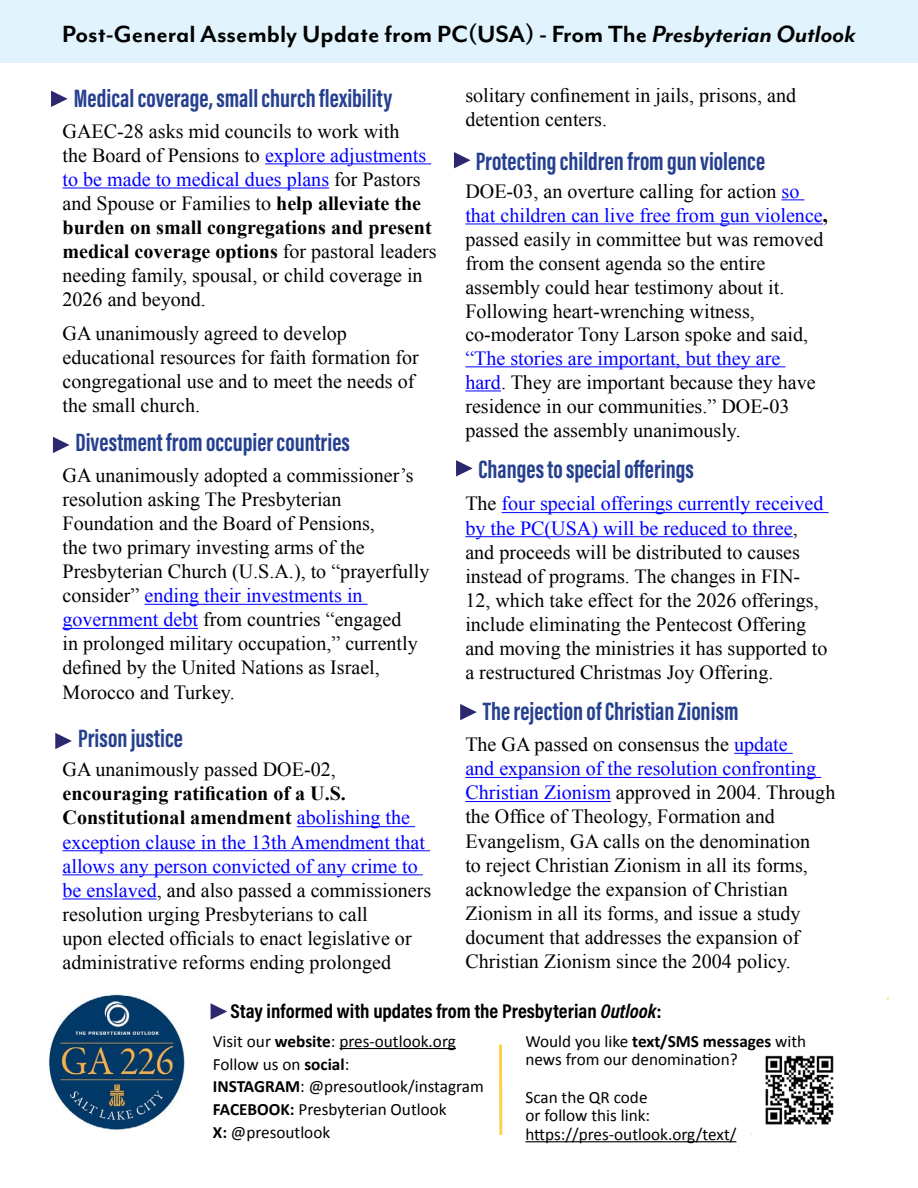
<style>
.page{position:relative;width:918px;height:1188px;background:#fff}
.page>*{position:absolute;margin:0;border:0;box-sizing:border-box;transform-origin:0 0}
.t1{font:700 27px "Mr Eaves Mod OT";color:#000}
.t2{font:700 25.8px "Acumin Pro Extra Cond";color:#25408f}
.t3{font:20.1px/24.2px "Times New Roman";color:#000}
.t4{font:700 20.1px "Acumin Pro Cond";color:#000}
.t5{font:17.25px/23px "Calibri";color:#000}
.s1{font-style:italic}
.s2{color:#00f}
.s3{font-weight:700}
.s4{font-family:"Calibri"}
</style>
<div class="page">
<hr style="left:265px;top:163px;width:166px;height:1px;background:#00f">
<hr style="left:63px;top:188px;width:266px;height:1px;background:#00f">
<hr style="left:144px;top:604px;width:224px;height:1px;background:#00f">
<hr style="left:63px;top:628px;width:135px;height:1px;background:#00f">
<hr style="left:297px;top:826px;width:118px;height:1px;background:#00f">
<hr style="left:63px;top:850px;width:367px;height:1px;background:#00f">
<hr style="left:63px;top:874px;width:360px;height:1px;background:#00f">
<hr style="left:63px;top:898px;width:94px;height:1px;background:#00f">
<svg style="left:782px;top:199px;width:22px;height:1px"></svg>
<hr style="left:465px;top:223px;width:358px;height:1px;background:#00f">
<hr style="left:465px;top:366px;width:320px;height:1px;background:#00f">
<hr style="left:465px;top:390px;width:36px;height:1px;background:#00f">
<hr style="left:502px;top:512px;width:327px;height:1px;background:#00f">
<hr style="left:465px;top:536px;width:328px;height:1px;background:#00f">
<hr style="left:734px;top:753px;width:59px;height:1px;background:#00f">
<hr style="left:465px;top:777px;width:356px;height:1px;background:#00f">
<hr style="left:465px;top:801px;width:146px;height:1px;background:#00f">
<svg style="left:211px;top:1003px;width:16px;height:17px"></svg>
<hr style="left:499px;top:1045px;width:3px;height:90px;background:#fed147">
<svg style="left:51px;top:91px;width:17px;height:16px"></svg>
<svg style="left:454px;top:152px;width:17px;height:16px"></svg>
<img style="left:48px;top:994px;width:137px;height:136px">
<hr style="left:339px;top:1048px;width:117px;height:1px;background:#000">
<hr style="left:525px;top:1141px;width:211px;height:1px;background:#000">
<svg style="left:456px;top:460px;width:17px;height:17px"></svg>
<svg style="left:55px;top:733px;width:17px;height:16px"></svg>
<svg style="left:460px;top:704px;width:17px;height:16px"></svg>
<svg style="left:53px;top:437px;width:17px;height:16px"></svg>
<svg style="left:694px;top:997px;width:195px;height:151px"></svg>
<div style="left:0;top:0;width:918px;height:62px;background:#e1f4fd"></div>
<h1 class="t1" style="left:62px;top:20px;width:795px">Post-General Assembly Update from PC(USA) - From The <span class="s1">Presbyterian Outlook</span></h1>
<p class="t3" style="left:465px;top:82px;width:332px">solitary confinement in jails, prisons, and detention centers.</p>
<p class="t2" style="left:476px;top:145px;width:291px">Protecting children from gun violence</p>
<p class="t3" style="left:465px;top:179px;width:364px">DOE-03, an overture calling for action <span class="s2">so that children can live free from gun violence</span><span class="s3">, </span>passed easily in committee but was removed from the consent agenda so the entire assembly could hear testimony about it.<br>Following heart-wrenching witness, co-moderator Tony Larson spoke and said,</p>
<p class="t3" style="left:465px;top:346px;width:352px"><span class="s2">“The stories are important, but they are hard</span>. They are important because they have residence in our communities.” DOE-03 passed the assembly unanimously.</p>
<p class="t2" style="left:479px;top:453px;width:217px">Changes to special offerings</p>
<p class="t3" style="left:465px;top:491px;width:364px">The <span class="s2">four special offerings currently received by the PC(USA) will be reduced to three</span>, and proceeds will be distributed to causes instead of programs. The changes in FIN-12, which take effect for the 2026 offerings, include eliminating the Pentecost Offering and moving the ministries it has supported to a restructured Christmas Joy Offering.</p>
<p class="t2" style="left:483px;top:696px;width:257px">The rejection of Christian Zionism</p>
<p class="t3" style="left:465px;top:732px;width:372px">The GA passed on consensus the <span class="s2">update<br>and expansion of the resolution confronting Christian Zionism</span> approved in 2004. Through the Office of Theology, Formation and Evangelism, GA calls on the denomination<br>to reject Christian Zionism in all its forms, acknowledge the expansion of Christian Zionism in all its forms, and issue a study document that addresses the expansion of Christian Zionism since the 2004 policy.</p>
<p class="t4" style="left:230px;top:998px;width:433px">Stay informed with updates from the Presbyterian <span class="s1">Outlook</span><span class="s4">:</span></p>
<p class="t5" style="left:213px;top:1029px;width:272px">Visit our <span class="s3">website</span>: pres-outlook.org<br>Follow us on <span class="s3">social</span>:<br><span class="s3">INSTAGRAM</span>: @presoutlook/instagram<br><span class="s3">FACEBOOK:</span> Presbyterian Outlook<br><span class="s3">X:</span> @presoutlook</p>
<p class="t5" style="left:525px;top:1031px;width:282px;line-height:18.6px">Would you like <span class="s3">text/SMS messages</span> with news from our denomination?</p>
<p class="t2" style="left:74px;top:82px;width:320px">Medical coverage, small church flexibility</p>
<p class="t3" style="left:63px;top:119px;width:376px">GAEC-28 asks mid councils to work with<br>the Board of Pensions to <span class="s2">explore adjustments to be made to medical dues plans</span> for Pastors and Spouse or Families to <span class="s3">help alleviate the burden on small congregations and present medical coverage options</span> for pastoral leaders needing family, spousal, or child coverage in 2026 and beyond.</p>
<p class="t3" style="left:63px;top:321px;width:358px">GA unanimously agreed to develop educational resources for faith formation for congregational use and to meet the needs of the small church.</p>
<p class="t2" style="left:75px;top:426px;width:276px">Divestment from occupier countries</p>
<p class="t3" style="left:63px;top:463px;width:369px">GA unanimously adopted a commissioner’s resolution asking The Presbyterian Foundation and the Board of Pensions,<br>the two primary investing arms of the Presbyterian Church (U.S.A.), to “prayerfully consider” <span class="s2">ending their investments in government debt</span> from countries “engaged<br>in prolonged military occupation,” currently defined by the United Nations as Israel, Morocco and Turkey.</p>
<p class="t2" style="left:78px;top:722px;width:106px">Prison justice</p>
<p class="t3" style="left:63px;top:757px;width:275px">GA unanimously passed DOE-02,</p>
<p class="t3" style="left:63px;top:781px;width:370px"><span class="s3">encouraging ratification of a U.S.<br>Constitutional amendment</span> <span class="s2">abolishing the exception clause in the 13th Amendment that allows any person convicted of any crime to be enslaved</span>, and also passed a commissioners resolution urging Presbyterians to call<br>upon elected officials to enact legislative or administrative reforms ending prolonged</p>
<p class="t5" style="left:525px;top:1087px;width:212px;line-height:18.6px">Scan the QR code<br>or follow this link: https://pres-outlook.org/text/</p>
</div>
